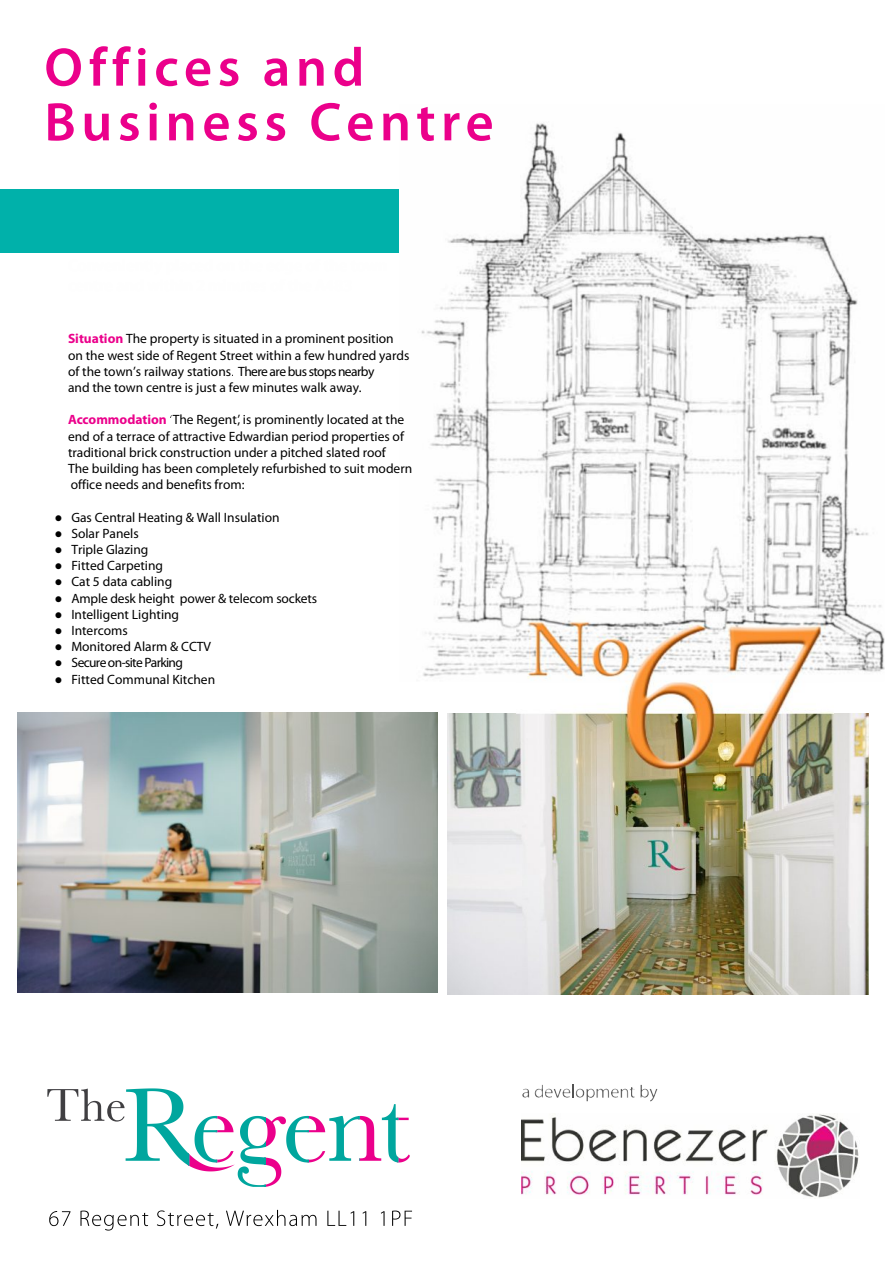
<style>
.page{position:relative;width:893px;height:1263px;background:#fff}
.page>*{position:absolute;margin:0;border:0;box-sizing:border-box;transform-origin:0 0}
.t1{font:600 54.75px/54.8px "Myriad Pro";letter-spacing:.1em;color:#eb008b}
.t2{font:13.5px/16.2px "Myriad Pro";color:#000}
.t3{font:13.5px "Myriad Pro";letter-spacing:-.045em;color:#000}
.s1{font-weight:700;color:#eb008b}
.s2{font-family:"Times New Roman"}
</style>
<div class="page">
<img style="left:447px;top:714px;width:422px;height:281px">
<div style="left:0;top:189px;width:410px;height:64px;background:#00b1aa"></div>
<img style="left:399px;top:123px;width:485px;height:554px">
<svg style="left:49px;top:1211px;width:21px;height:15px"></svg>
<svg style="left:80px;top:1210px;width:68px;height:20px"></svg>
<svg style="left:157px;top:1210px;width:61px;height:19px"></svg>
<svg style="left:226px;top:1210px;width:90px;height:16px"></svg>
<svg style="left:327px;top:1211px;width:27px;height:15px"></svg>
<svg style="left:363px;top:1211px;width:3px;height:15px"></svg>
<svg style="left:381px;top:1211px;width:4px;height:15px"></svg>
<svg style="left:392px;top:1210px;width:20px;height:16px"></svg>
<svg style="left:522px;top:1089px;width:7px;height:9px"></svg>
<svg style="left:535px;top:1085px;width:123px;height:16px"></svg>
<img style="left:517px;top:611px;width:317px;height:164px">
<svg style="left:47px;top:1088px;width:363px;height:99px"></svg>
<img style="left:521px;top:1114px;width:338px;height:84px">
<img style="left:18px;top:712px;width:420px;height:281px">
<h1 class="t1" style="left:44px;top:45px;width:451px">Offices and<br>Business Centre</h1>
<p class="t2" style="left:68px;top:332px;width:343px"><span class="s1">Situation</span> The property is situated in a prominent position on the west side of Regent Street within a few hundred yards of the town’s railway stations There are bus stops nearby<br>and the town centre is just a few minutes walk away.</p>
<p class="t2" style="left:68px;top:413px;width:346px"><span class="s1">Accommodation</span> The Regent’, is prominently located at the end of a terrace of attractive Edwardian period properties of traditional brick construction under a pitched slated roof.<br>The building has been completely refurbished to suit modern office needs and benefits from:</p>
<p class="t2" style="left:54px;top:510px;width:227px"><span class="s2">●</span> Gas Central Heating &amp; Wall Insulation</p>
<p class="t2" style="left:54px;top:526px;width:86px"><span class="s2">●</span> Solar Panels</p>
<p class="t2" style="left:54px;top:542px;width:95px"><span class="s2">●</span> Triple Glazing</p>
<p class="t2" style="left:54px;top:559px;width:110px"><span class="s2">●</span> Fitted Carpeting</p>
<p class="t2" style="left:54px;top:575px;width:119px"><span class="s2">●</span> Cat 5 data cabling</p>
<p class="t2" style="left:54px;top:591px;width:264px"><span class="s2">●</span> Ample desk height power &amp; telecom sockets</p>
<p class="t2" style="left:54px;top:607px;width:126px"><span class="s2">●</span> Intelligent Lighting</p>
<p class="t2" style="left:54px;top:623px;width:75px"><span class="s2">●</span> Intercoms</p>
<p class="t2" style="left:54px;top:640px;width:158px"><span class="s2">●</span> Monitored Alarm &amp; CCTV</p>
<p class="t3" style="left:54px;top:657px;width:130px"><span class="s2">●</span> Secure on-site Parking</p>
<p class="t2" style="left:54px;top:672px;width:162px"><span class="s2">●</span> Fitted Communal Kitchen</p>
</div>
